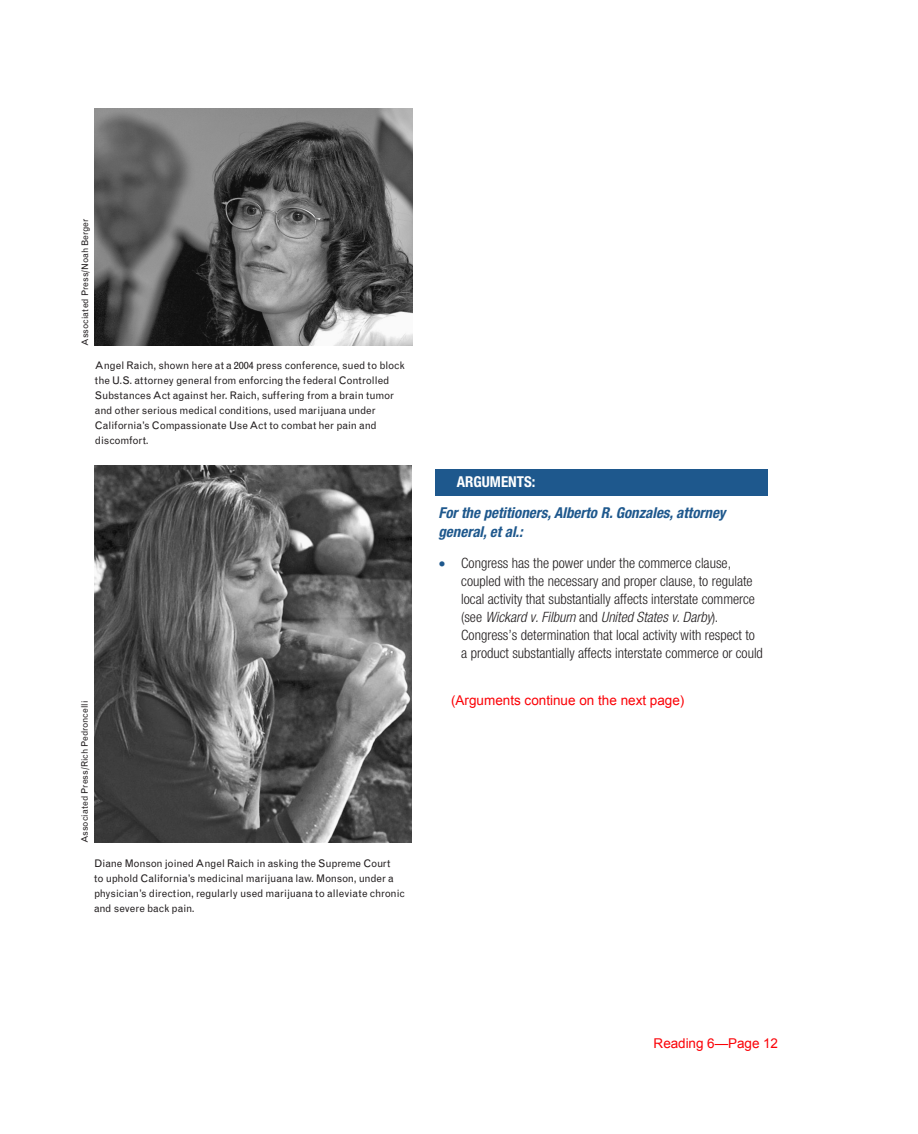
<style>
.page{position:relative;width:918px;height:1134px;background:#fff}
.page>*{position:absolute;margin:0;border:0;box-sizing:border-box;transform-origin:0 0}
.t1{font:italic 700 condensed 15px/19.5px "Helvetica Neue LT Std";color:#1e588d}
.t2{font:700 condensed 15px "Helvetica Neue LT Std";color:#fff}
.t3{font:300 condensed 14.25px/18px "Helvetica Neue LT Std";color:#231f20}
.t4{font:13.5px "Arial";color:#fb0207}
.t5{font:10.5px/15px "Grotesque";letter-spacing:-.015em;color:#231f20}
.t6{font:9px "Grotesque";letter-spacing:-.01em;color:#231f20}
.s1{color:#1e588d}
.s2{font-style:italic}
</style>
<div class="page">
<img style="left:95px;top:108px;width:317px;height:237px">
<img style="left:94px;top:466px;width:317px;height:377px">
<div style="left:436px;top:469px;width:332px;height:27px;background:#1e588d"></div>
<p class="t6" style="left:80px;top:346px;width:129px;rotate:-90deg">Associated Press/Noah Berger</p>
<p class="t5" style="left:95px;top:358px;width:311px">Angel Raich, shown here at a 2004 press conference, sued to block the U.S. attorney general from enforcing the federal Controlled Substances Act against her. Raich, suffering from a brain tumor and other serious medical conditions, used marijuana under California’s Compassionate Use Act to combat her pain and discomfort.</p>
<p class="t6" style="left:80px;top:843px;width:144px;rotate:-90deg">Associated Press/Rich Pedroncelli</p>
<p class="t5" style="left:94px;top:856px;width:313px">Diane Monson joined Angel Raich in asking the Supreme Court<br>to uphold California’s medicinal marijuana law. Monson, under a physician’s direction, regularly used marijuana to alleviate chronic and severe back pain.</p>
<h1 class="t2" style="left:457px;top:473px;width:80px">ARGUMENTS:</h1>
<h1 class="t1" style="left:438px;top:503px;width:289px">For the petitioners, Alberto R. Gonzales, attorney general, et al.:</h1>
<p class="t3" style="left:461px;top:554px;width:303px;text-indent:-22px"><span class="s1">•</span> Congress has the power under the commerce clause, coupled with the necessary and proper clause, to regulate local activity that substantially affects interstate commerce (see <span class="s2">Wickard v. Filburn</span> and <span class="s2">United States v. Darby</span>).<br>Congress’s determination that local activity with respect to a product substantially affects interstate commerce or could</p>
<p class="t4" style="left:451px;top:692px;width:235px">(Arguments continue on the next page)</p>
<p class="t4" style="left:654px;top:1034px;width:126px">Reading 6—Page 12</p>
</div>
